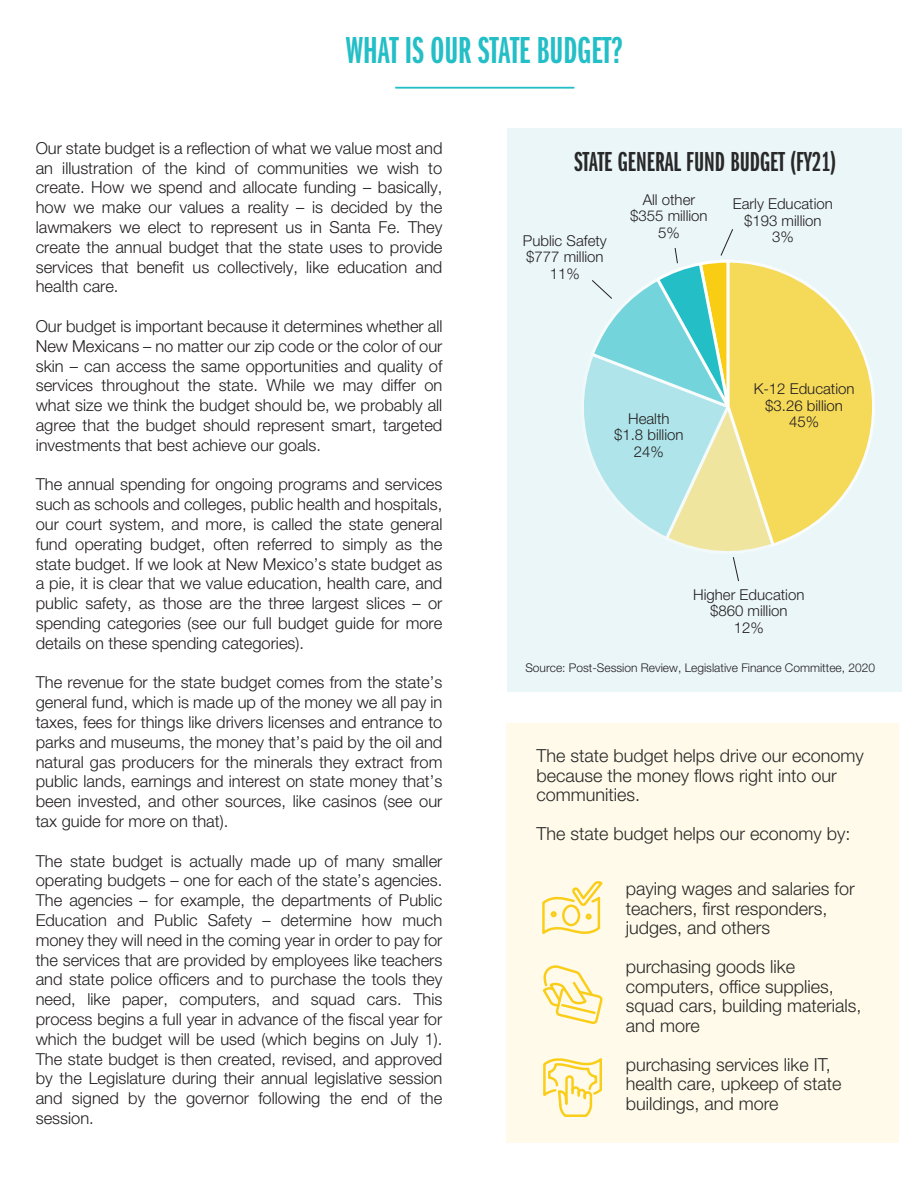
<style>
.page{position:relative;width:918px;height:1188px;background:#fff}
.page>*{position:absolute;margin:0;border:0;box-sizing:border-box;transform-origin:0 0}
.t1{font:39px "Franklin Gothic LT Pro Dm X Cm";color:#24bec7}
.t2{font:28.5px "Franklin Gothic URW Ext Com D Dem";color:#282828}
.t3{font:300 18px/19.5px "Helvetica Neue";color:#282828}
.t4{font:300 16.5px/19.8px "Helvetica Neue";color:#231f20;text-align:justify}
.t5{font:300 15px/16.5px "Helvetica Neue";color:#231f20;text-align:center}
.t6{font:300 12px "Helvetica Neue";color:#231f20}
</style>
<div class="page">
<div style="left:507px;top:128px;width:394px;height:564px;background:#ebf6f9"></div>
<svg style="left:584px;top:229px;width:291px;height:353px"></svg>
<div style="left:395px;top:87px;width:179px;height:1px;border:1px solid #24bec7"></div>
<div style="left:507px;top:723px;width:392px;height:419px;background:#fffae9"></div>
<svg style="left:543px;top:1058px;width:59px;height:59px"></svg>
<svg style="left:542px;top:881px;width:61px;height:53px"></svg>
<svg style="left:542px;top:965px;width:61px;height:59px"></svg>
<h1 class="t1" style="left:346px;top:29px;width:279px">WHAT IS OUR STATE BUDGET?</h1>
<p class="t4" style="left:36px;top:138px;width:408px">Our state budget is a reflection of what we value most and an illustration of the kind of communities we wish to create. How we spend and allocate funding – basically, how we make our values a reality – is decided by the lawmakers we elect to represent us in Santa Fe. They create the annual budget that the state uses to provide services that benefit us collectively, like education and health care.</p>
<p class="t4" style="left:36px;top:316px;width:408px">Our budget is important because it determines whether all New Mexicans – no matter our zip code or the color of our skin – can access the same opportunities and quality of services throughout the state. While we may differ on what size we think the budget should be, we probably all agree that the budget should represent smart, targeted investments that best achieve our goals.</p>
<p class="t4" style="left:36px;top:474px;width:408px">The annual spending for ongoing programs and services such as schools and colleges, public health and hospitals, our court system, and more, is called the state general fund operating budget, often referred to simply as the state budget. If we look at New Mexico’s state budget as a pie, it is clear that we value education, health care, and public safety, as those are the three largest slices – or spending categories (see our full budget guide for more details on these spending categories).</p>
<p class="t4" style="left:36px;top:672px;width:408px">The revenue for the state budget comes from the state’s general fund, which is made up of the money we all pay in taxes, fees for things like drivers licenses and entrance to parks and museums, the money that’s paid by the oil and natural gas producers for the minerals they extract from public lands, earnings and interest on state money that’s been invested, and other sources, like casinos (see our tax guide for more on that).</p>
<p class="t4" style="left:36px;top:850px;width:408px">The state budget is actually made up of many smaller operating budgets – one for each of the state’s agencies.<br>The agencies – for example, the departments of Public Education and Public Safety – determine how much money they will need in the coming year in order to pay for the services that are provided by employees like teachers and state police officers and to purchase the tools they need, like paper, computers, and squad cars. This process begins a full year in advance of the fiscal year for which the budget will be used (which begins on July 1).<br>The state budget is then created, revised, and approved by the Legislature during their annual legislative session and signed by the governor following the end of the session.</p>
<h2 class="t2" style="left:574px;top:146px;width:264px">STATE GENERAL FUND BUDGET (FY21)</h2>
<p class="t5" style="left:523px;top:232px;width:85px">Public Safety $777 million<br>11%</p>
<p class="t5" style="left:630px;top:191px;width:79px">All other $355 million<br>5%</p>
<p class="t5" style="left:733px;top:195px;width:102px">Early Education $193 million<br>3%</p>
<p class="t5" style="left:614px;top:410px;width:71px">Health $1.8 billion<br>24%</p>
<p class="t5" style="left:754px;top:380px;width:102px">K-12 Education $3.26 billion<br>45%</p>
<p class="t5" style="left:693px;top:586px;width:113px">Higher Education $860 million<br>12%</p>
<p class="t6" style="left:525px;top:660px;width:351px">Source: Post-Session Review, Legislative Finance Committee, 2020</p>
<p class="t3" style="left:537px;top:746px;width:329px">The state budget helps drive our economy because the money flows right into our communities.</p>
<p class="t3" style="left:537px;top:824px;width:316px">The state budget helps our economy by:</p>
<p class="t3" style="left:626px;top:879px;width:231px">paying wages and salaries for teachers, first responders, judges, and others</p>
<p class="t3" style="left:626px;top:957px;width:237px">purchasing goods like computers, office supplies, squad cars, building materials, and more</p>
<p class="t3" style="left:626px;top:1054px;width:217px">purchasing services like IT, health care, upkeep of state buildings, and more</p>
</div>
